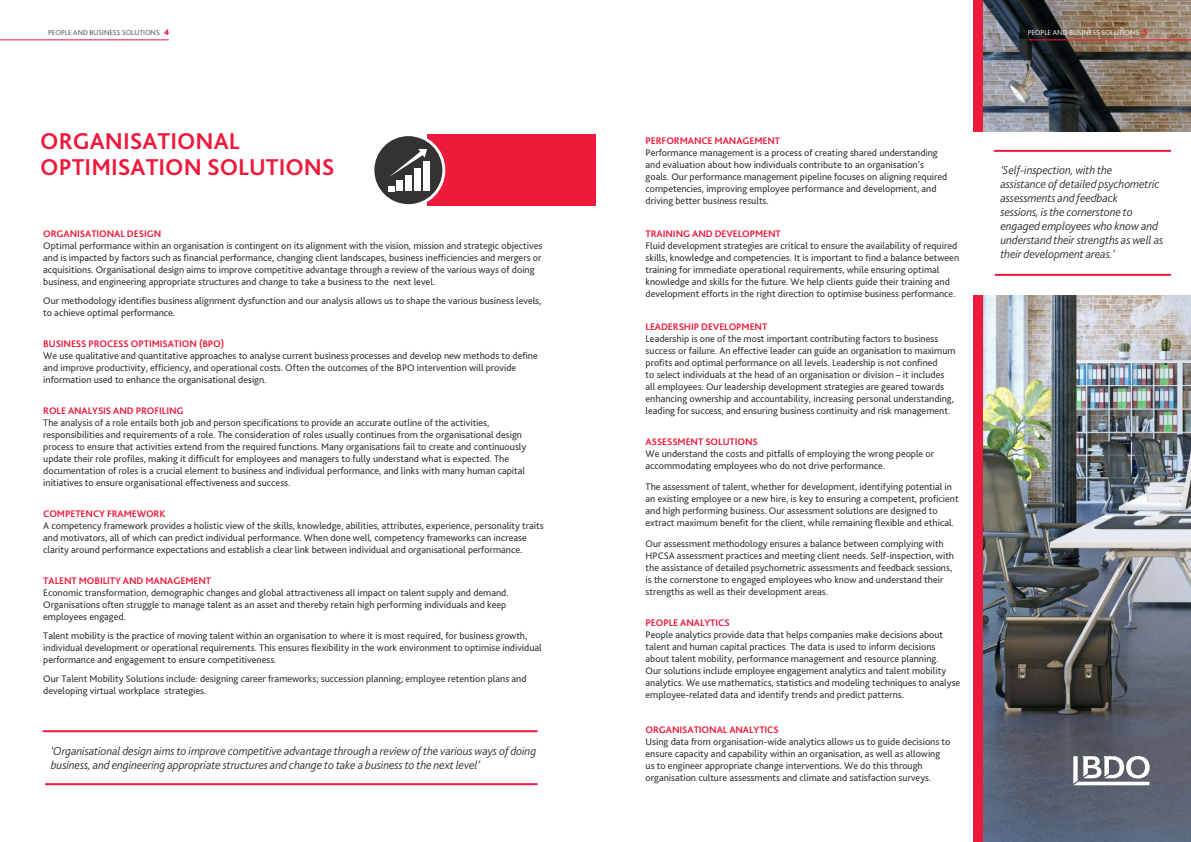
<style>
.page{position:relative;width:1191px;height:842px;background:#fff}
.page>*{position:absolute;margin:0;border:0;box-sizing:border-box;transform-origin:0 0}
.t1{font:700 24px/26px "Bliss 2";color:#ed1a3b}
.t2{font:italic 300 12px/14px "Bliss 2";letter-spacing:-.01em;color:#343331}
.t3{font:10px/12px "Bliss 2";color:#343331}
.t4{font:700 10px "Bliss 2";letter-spacing:-.01em;color:#ed1a3b}
.t5{font:300 7.5px "Bliss 2";color:#424241}
.t6{font:300 7.5px "Bliss 2";color:#fff}
.s1{font-weight:800;font-size:8.5px;color:#ed1a3b}
</style>
<div class="page">
<div style="left:973px;top:0;width:71px;height:842px;background:#ed1a3b"></div>
<img style="left:984px;top:0;width:207px;height:842px">
<div style="left:933px;top:132px;width:258px;height:163px;background:#fff"></div>
<svg style="left:1073px;top:756px;width:76px;height:29px"></svg>
<hr style="left:43px;top:730px;width:494px;height:2px;background:#ed1a3b">
<hr style="left:45px;top:783px;width:492px;height:2px;background:#ed1a3b">
<hr style="left:1028px;top:40px;width:163px;height:1px;background:#ed1a3b">
<hr style="left:0;top:40px;width:169px;height:1px;background:#ed1a3b">
<hr style="left:994px;top:150px;width:177px;height:2px;background:#ed1a3b">
<hr style="left:994px;top:274px;width:177px;height:2px;background:#ed1a3b">
<div style="left:426px;top:134px;width:169px;height:72px;background:#ed1a3b"></div>
<div style="left:373px;top:135px;width:71px;height:71px;background:#343331;border-radius:50%"></div>
<div style="left:371px;top:133px;width:74px;height:74px;border:3px solid #fff;border-radius:50%"></div>
<svg style="left:389px;top:149px;width:38px;height:28px"></svg>
<div style="left:397px;top:180px;width:6px;height:11px;background:#fff"></div>
<div style="left:405px;top:175px;width:7px;height:16px;background:#fff"></div>
<div style="left:414px;top:168px;width:7px;height:23px;background:#fff"></div>
<div style="left:423px;top:162px;width:6px;height:29px;background:#fff"></div>
<svg style="left:388px;top:186px;width:6px;height:5px"></svg>
<p class="t5" style="left:48px;top:27px;width:123px">PEOPLE AND BUSINESS SOLUTIONS <span class="s1">4</span></p>
<p class="t6" style="left:1027px;top:27px;width:122px">PEOPLE AND BUSINESS SOLUTIONS <span class="s1">5</span></p>
<h1 class="t1" style="left:40px;top:128px;width:296px">ORGANISATIONAL<br>OPTIMISATION SOLUTIONS</h1>
<p class="t4" style="left:43px;top:227px;width:119px">ORGANISATIONAL DESIGN</p>
<p class="t3" style="left:43px;top:239px;width:501px">Optimal performance within an organisation is contingent on its alignment with the vision, mission and strategic objectives and is impacted by factors such as financial performance, changing client landscapes, business inefficiencies and mergers or acquisitions. Organisational design aims to improve competitive advantage through a review of the various ways of doing business, and engineering appropriate structures and change to take a business to the next level.</p>
<p class="t3" style="left:43px;top:294px;width:500px">Our methodology identifies business alignment dysfunction and our analysis allows us to shape the various business levels, to achieve optimal performance.</p>
<p class="t4" style="left:43px;top:337px;width:183px">BUSINESS PROCESS OPTIMISATION (BPO)</p>
<p class="t3" style="left:43px;top:349px;width:496px">We use qualitative and quantitative approaches to analyse current business processes and develop new methods to define and improve productivity, efficiency, and operational costs. Often the outcomes of the BPO intervention will provide information used to enhance the organisational design.</p>
<p class="t4" style="left:43px;top:404px;width:142px">ROLE ANALYSIS AND PROFILING</p>
<p class="t3" style="left:43px;top:416px;width:484px">The analysis of a role entails both job and person specifications to provide an accurate outline of the activities, responsibilities and requirements of a role. The consideration of roles usually continues from the organisational design process to ensure that activities extend from the required functions. Many organisations fail to create and continuously update their role profiles, making it difficult for employees and managers to fully understand what is expected. The documentation of roles is a crucial element to business and individual performance, and links with many human capital initiatives to ensure organisational effectiveness and success.</p>
<p class="t4" style="left:43px;top:508px;width:124px">COMPETENCY FRAMEWORK</p>
<p class="t3" style="left:43px;top:520px;width:502px">A competency framework provides a holistic view of the skills, knowledge, abilities, attributes, experience, personality traits and motivators, all of which can predict individual performance. When done well, competency frameworks can increase clarity around performance expectations and establish a clear link between individual and organisational performance.</p>
<p class="t4" style="left:43px;top:575px;width:169px">TALENT MOBILITY AND MANAGEMENT</p>
<p class="t3" style="left:43px;top:587px;width:467px">Economic transformation, demographic changes and global attractiveness all impact on talent supply and demand.<br>Organisations often struggle to manage talent as an asset and thereby retain high performing individuals and keep employees engaged.</p>
<p class="t3" style="left:43px;top:630px;width:500px">Talent mobility is the practice of moving talent within an organisation to where it is most required, for business growth, individual development or operational requirements. This ensures flexibility in the work environment to optimise individual performance and engagement to ensure competitiveness.</p>
<p class="t3" style="left:43px;top:673px;width:485px">Our Talent Mobility Solutions include: designing career frameworks; succession planning; employee retention plans and developing virtual workplace strategies.</p>
<p class="t2" style="left:51px;top:743px;width:487px">‘Organisational design aims to improve competitive advantage through a review of the various ways of doing business, and engineering appropriate structures and change to take a business to the next level’</p>
<p class="t4" style="left:645px;top:134px;width:136px">PERFORMANCE MANAGEMENT</p>
<p class="t3" style="left:645px;top:146px;width:303px">Performance management is a process of creating shared understanding and evaluation about how individuals contribute to an organisation’s goals. Our performance management pipeline focuses on aligning required competencies, improving employee performance and development, and driving better business results.</p>
<p class="t4" style="left:645px;top:227px;width:137px">TRAINING AND DEVELOPMENT</p>
<p class="t3" style="left:645px;top:239px;width:315px">Fluid development strategies are critical to ensure the availability of required skills, knowledge and competencies. It is important to find a balance between training for immediate operational requirements, while ensuring optimal knowledge and skills for the future. We help clients guide their training and development efforts in the right direction to optimise business performance.</p>
<p class="t4" style="left:645px;top:320px;width:123px">LEADERSHIP DEVELOPMENT</p>
<p class="t3" style="left:645px;top:332px;width:311px">Leadership is one of the most important contributing factors to business success or failure. An effective leader can guide an organisation to maximum profits and optimal performance on all levels. Leadership is not confined<br>to select individuals at the head of an organisation or division – it includes all employees. Our leadership development strategies are geared towards enhancing ownership and accountability, increasing personal understanding, leading for success, and ensuring business continuity and risk management.</p>
<p class="t4" style="left:645px;top:435px;width:114px">ASSESSMENT SOLUTIONS</p>
<p class="t3" style="left:645px;top:447px;width:290px">We understand the costs and pitfalls of employing the wrong people or accommodating employees who do not drive performance.</p>
<p class="t3" style="left:645px;top:480px;width:314px">The assessment of talent, whether for development, identifying potential in an existing employee or a new hire, is key to ensuring a competent, proficient and high performing business. Our assessment solutions are designed to extract maximum benefit for the client, while remaining flexible and ethical.</p>
<p class="t3" style="left:645px;top:537px;width:310px">Our assessment methodology ensures a balance between complying with HPCSA assessment practices and meeting client needs. Self-inspection, with the assistance of detailed psychometric assessments and feedback sessions, is the cornerstone to engaged employees who know and understand their strengths as well as their development areas.</p>
<p class="t4" style="left:645px;top:616px;width:86px">PEOPLE ANALYTICS</p>
<p class="t3" style="left:645px;top:628px;width:316px">People analytics provide data that helps companies make decisions about talent and human capital practices. The data is used to inform decisions about talent mobility, performance management and resource planning.<br>Our solutions include employee engagement analytics and talent mobility analytics. We use mathematics, statistics and modeling techniques to analyse employee-related data and identify trends and predict patterns.</p>
<p class="t4" style="left:645px;top:723px;width:135px">ORGANISATIONAL ANALYTICS</p>
<p class="t3" style="left:645px;top:735px;width:306px">Using data from organisation-wide analytics allows us to guide decisions to ensure capacity and capability within an organisation, as well as allowing us to engineer appropriate change interventions. We do this through organisation culture assessments and climate and satisfaction surveys.</p>
<p class="t2" style="left:1000px;top:163px;width:164px">‘Self-inspection, with the<br>assistance of detailed psychometric assessments and feedback<br>sessions, is the cornerstone to engaged employees who know and understand their strengths as well as their development areas.’</p>
</div>
